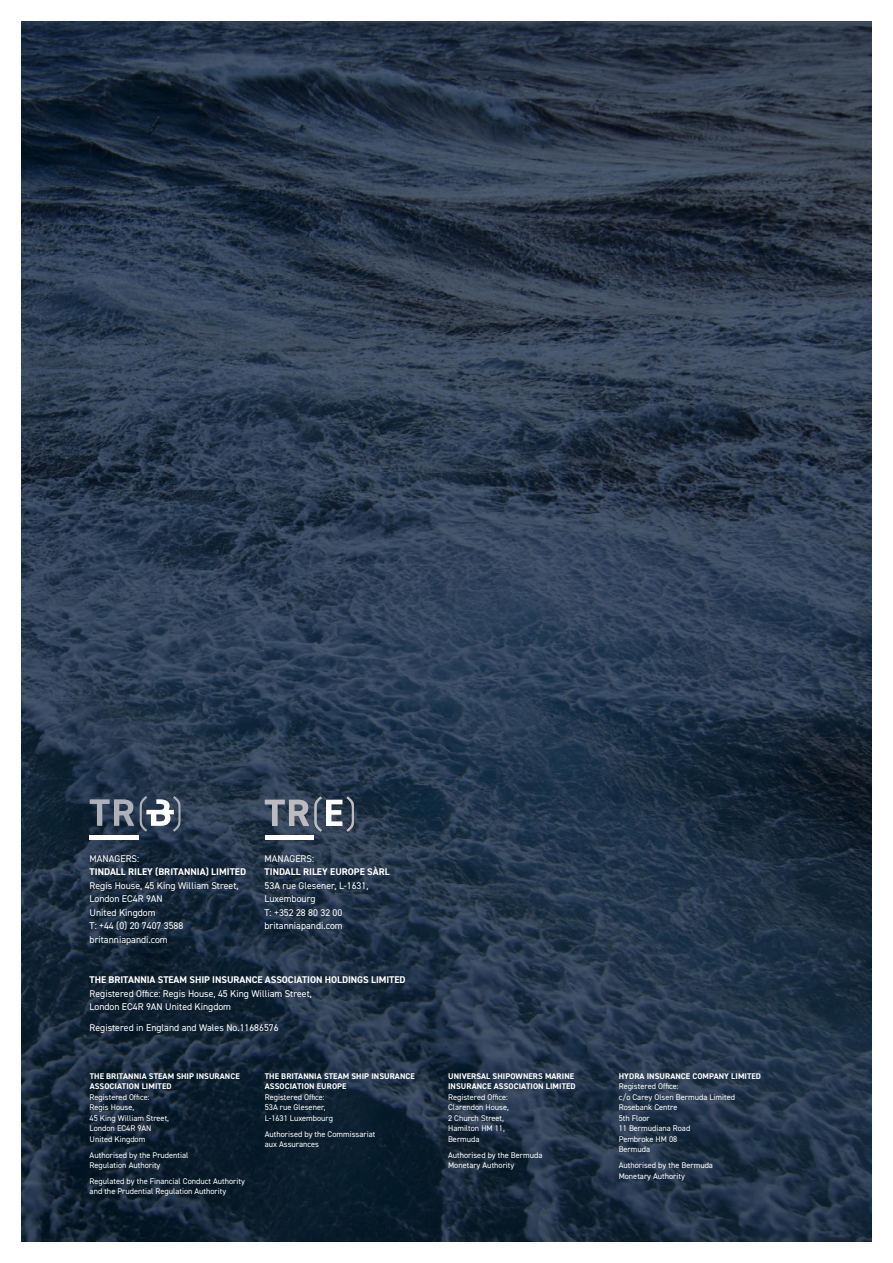
<style>
.page{position:relative;width:893px;height:1263px;background:#fff}
.page>*{position:absolute;margin:0;border:0;box-sizing:border-box;transform-origin:0 0}
.t1{font:9.75px/13.5px "DIN2014";color:#fff}
.t2{font:700 9.75px "DIN2014";letter-spacing:-.005em;color:#fff}
.t3{font:8.25px/10.5px "DIN2014";color:#fff}
.t4{font:700 8.25px/10.5px "DIN2014";letter-spacing:.01em;color:#fff}
</style>
<div class="page">
<img style="left:21px;top:21px;width:851px;height:1221px">
<hr style="left:90px;top:835px;width:49px;height:4px;background:#fff">
<svg style="left:90px;top:799px;width:44px;height:27px"></svg>
<svg style="left:140px;top:796px;width:41px;height:36px"></svg>
<hr style="left:265px;top:835px;width:48px;height:4px;background:#fff">
<svg style="left:265px;top:796px;width:89px;height:36px;background:#636e7c"></svg>
<p class="t1" style="left:90px;top:852px;width:51px">MANAGERS:</p>
<p class="t2" style="left:90px;top:868px;width:158px">TINDALL RILEY (BRITANNIA) LIMITED</p>
<p class="t1" style="left:90px;top:879px;width:150px">Regis House, 45 King William Street,</p>
<p class="t1" style="left:90px;top:893px;width:75px">London EC4R 9AN</p>
<p class="t1" style="left:90px;top:906px;width:67px">United Kingdom</p>
<p class="t1" style="left:90px;top:920px;width:95px">T: +44 (0) 20 7407 3588</p>
<p class="t1" style="left:90px;top:933px;width:80px">britanniapandi.com</p>
<p class="t1" style="left:265px;top:852px;width:51px">MANAGERS:</p>
<p class="t2" style="left:265px;top:868px;width:127px">TINDALL RILEY EUROPE SÀRL</p>
<p class="t1" style="left:265px;top:879px;width:105px">53A rue Glesener, L-1631,</p>
<p class="t1" style="left:265px;top:893px;width:53px">Luxembourg</p>
<p class="t1" style="left:265px;top:906px;width:79px">T: +352 28 80 32 00</p>
<p class="t1" style="left:265px;top:920px;width:80px">britanniapandi.com</p>
<p class="t2" style="left:90px;top:976px;width:318px">THE BRITANNIA STEAM SHIP INSURANCE ASSOCIATION HOLDINGS LIMITED</p>
<p class="t1" style="left:90px;top:987px;width:224px">Registered Office: Regis House, 45 King William Street,<br>London EC4R 9AN United Kingdom</p>
<p class="t1" style="left:90px;top:1021px;width:191px">Registered in England and Wales No.11686576</p>
<p class="t4" style="left:90px;top:1071px;width:152px">THE BRITANNIA STEAM SHIP INSURANCE<br>ASSOCIATION LIMITED</p>
<p class="t3" style="left:90px;top:1092px;width:61px">Registered Office:</p>
<p class="t3" style="left:90px;top:1103px;width:46px">Regis House,</p>
<p class="t3" style="left:90px;top:1113px;width:81px">45 King William Street,</p>
<p class="t3" style="left:90px;top:1124px;width:63px">London EC4R 9AN</p>
<p class="t3" style="left:90px;top:1134px;width:57px">United Kingdom</p>
<p class="t3" style="left:90px;top:1150px;width:100px">Authorised by the Prudential<br>Regulation Authority</p>
<p class="t3" style="left:90px;top:1176px;width:157px">Regulated by the Financial Conduct Authority and the Prudential Regulation Authority</p>
<p class="t4" style="left:265px;top:1071px;width:152px">THE BRITANNIA STEAM SHIP INSURANCE<br>ASSOCIATION EUROPE</p>
<p class="t3" style="left:265px;top:1092px;width:61px">Registered Office:</p>
<p class="t3" style="left:265px;top:1103px;width:62px">53A rue Glesener,</p>
<p class="t3" style="left:265px;top:1113px;width:70px">L-1631 Luxembourg</p>
<p class="t3" style="left:265px;top:1129px;width:112px">Authorised by the Commissariat aux Assurances</p>
<p class="t4" style="left:448px;top:1071px;width:129px">UNIVERSAL SHIPOWNERS MARINE<br>INSURANCE ASSOCIATION LIMITED</p>
<p class="t3" style="left:448px;top:1092px;width:61px">Registered Office:</p>
<p class="t3" style="left:448px;top:1103px;width:62px">Clarendon House,</p>
<p class="t3" style="left:448px;top:1113px;width:57px">2 Church Street,</p>
<p class="t3" style="left:448px;top:1124px;width:58px">Hamilton HM 11,</p>
<p class="t3" style="left:448px;top:1134px;width:33px">Bermuda</p>
<p class="t3" style="left:448px;top:1150px;width:96px">Authorised by the Bermuda<br>Monetary Authority</p>
<p class="t4" style="left:619px;top:1071px;width:144px">HYDRA INSURANCE COMPANY LIMITED</p>
<p class="t3" style="left:619px;top:1082px;width:61px">Registered Office:</p>
<p class="t3" style="left:619px;top:1092px;width:118px">c/o Carey Olsen Bermuda Limited</p>
<p class="t3" style="left:619px;top:1103px;width:60px">Rosebank Centre</p>
<p class="t3" style="left:619px;top:1113px;width:33px">5th Floor</p>
<p class="t3" style="left:619px;top:1124px;width:73px">11 Bermudiana Road</p>
<p class="t3" style="left:619px;top:1134px;width:60px">Pembroke HM 08</p>
<p class="t3" style="left:619px;top:1145px;width:33px">Bermuda</p>
<p class="t3" style="left:619px;top:1161px;width:96px">Authorised by the Bermuda<br>Monetary Authority</p>
</div>
